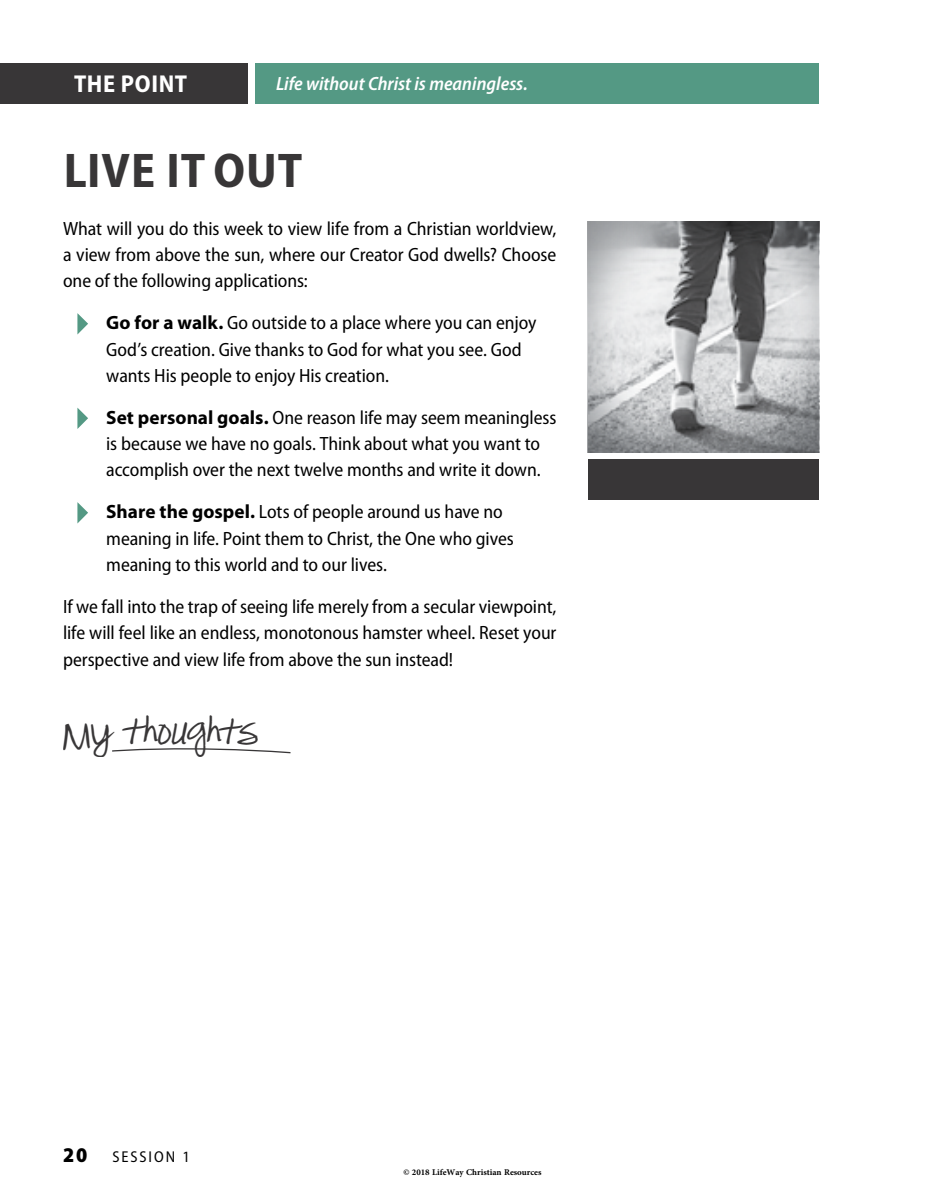
<style>
.page{position:relative;width:945px;height:1197px;background:#fff}
.page>*{position:absolute;margin:0;border:0;box-sizing:border-box;transform-origin:0 0}
.t1{font:700 semi-condensed 49px "Myriad Pro";letter-spacing:.02em;color:#383637}
.t2{font:28px "Pea Alesa";color:#383637}
.t3{font:700 semi-condensed 24.5px "Myriad Pro";letter-spacing:.025em;color:#fff}
.t4{font:900 semi-condensed 21px "Myriad Pro";color:#000}
.t5{font:semi-condensed 19.25px/26.2px "Myriad Pro";letter-spacing:-.005em;color:#000}
.t6{font:italic 600 semi-condensed 19.25px "Myriad Pro";color:#fff}
.t7{font:semi-condensed 15.75px "Myriad Pro";letter-spacing:.12em;color:#000}
.t8{font:700 12.25px "Adobe Arabic";color:#000}
.s1{font-weight:700;font-stretch:normal}
</style>
<div class="page">
<div style="left:0;top:63px;width:248px;height:40px;background:#383637"></div>
<div style="left:255px;top:63px;width:564px;height:40px;background:#549984"></div>
<svg style="left:77px;top:313px;width:11px;height:22px"></svg>
<svg style="left:77px;top:408px;width:11px;height:21px"></svg>
<svg style="left:77px;top:502px;width:11px;height:22px"></svg>
<svg style="left:588px;top:221px;width:231px;height:231px;background:#a9abac"></svg>
<div style="left:588px;top:459px;width:231px;height:41px;background:#383637"></div>
<svg style="left:112px;top:748px;width:179px;height:6px"></svg>
<p class="t3" style="left:74px;top:70px;width:115px">THE POINT</p>
<p class="t6" style="left:276px;top:74px;width:253px">Life without Christ is meaningless.</p>
<h1 class="t1" style="left:63px;top:143px;width:241px">LIVE IT OUT</h1>
<p class="t5" style="left:63px;top:216px;width:495px;text-align:justify">What will you do this week to view life from a Christian worldview, a view from above the sun, where our Creator God dwells? Choose one of the following applications:</p>
<p class="t5" style="left:106px;top:310px;width:432px"><span class="s1">Go for a walk.</span> Go outside to a place where you can enjoy<br>God’s creation. Give thanks to God for what you see. God wants His people to enjoy His creation.</p>
<p class="t5" style="left:106px;top:405px;width:452px"><span class="s1">Set personal goals.</span> One reason life may seem meaningless is because we have no goals. Think about what you want to accomplish over the next twelve months and write it down.</p>
<p class="t5" style="left:106px;top:499px;width:409px"><span class="s1">Share the gospel.</span> Lots of people around us have no meaning in life. Point them to Christ, the One who gives meaning to this world and to our lives.</p>
<p class="t5" style="left:63px;top:594px;width:495px;text-align:justify">If we fall into the trap of seeing life merely from a secular viewpoint, life will feel like an endless, monotonous hamster wheel. Reset your perspective and view life from above the sun instead!</p>
<h2 class="t2" style="left:63px;top:727px;width:196px">My thoughts</h2>
<p class="t4" style="left:63px;top:1143px;width:26px">20</p>
<p class="t7" style="left:112px;top:1149px;width:79px">SESSION 1</p>
<p class="t8" style="left:403px;top:1164px;width:140px">© 2018 LifeWay Christian Resources</p>
</div>
